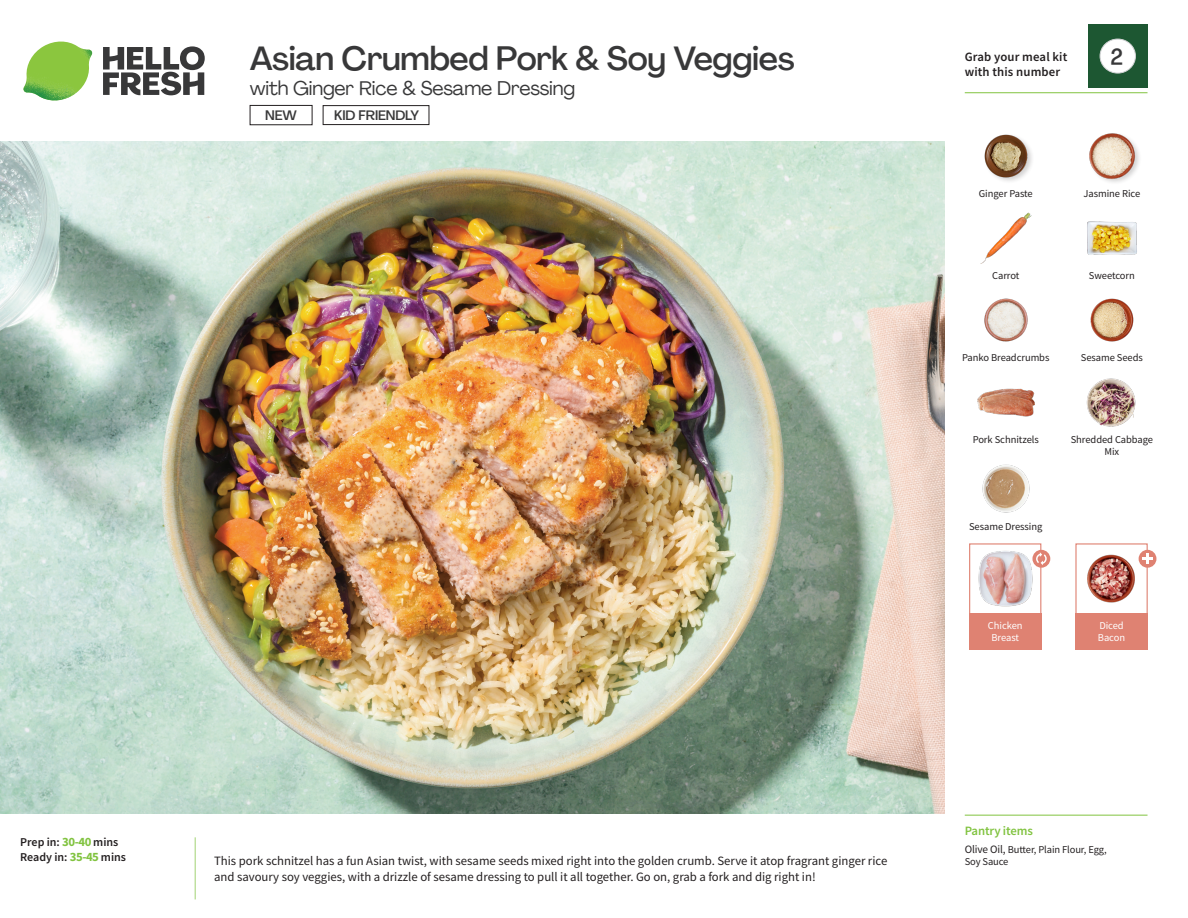
<style>
.page{position:relative;width:1188px;height:918px;background:#fff}
.page>*{position:absolute;margin:0;border:0;box-sizing:border-box;transform-origin:0 0}
._15_Titel_UK{font:500 33px "Agrandir";letter-spacing:-.015em;color:#383839}
._002_Label_Nr{font:500 22.8px "Agrandir";color:#383839;scale:.94 1}
._15_Titel_UK-2{font:19.5px "Agrandir";letter-spacing:-.01em;color:#383839}
.t1{font:500 13.5px "Agrandir";letter-spacing:-.01em;color:#383839}
.Step_6_Text_AU{font:12.75px/16.5px "Source Sans Pro";color:#231f20}
.t2{font:600 12.75px/15px "Source Sans Pro";letter-spacing:.01em;color:#231f20}
._04_Headers_Front{font:600 12.75px "Source Sans Pro";letter-spacing:-.01em;color:#81c340}
._04_Intro{font:600 12px "Source Sans Pro";color:#231f20}
._18_FRONT_ingredients{font:10.5px/12px "Source Sans Pro";letter-spacing:-.005em;color:#231f20;text-align:center}
._05_Pantry{font:10.5px/12px "Source Sans Pro";letter-spacing:-.01em;color:#231f20}
._18_FRONT_ingredients-2{font:10.5px/12px "Source Sans Pro";letter-spacing:-.005em;color:#fff}
.s1{font-weight:700;font-size:12.75px;color:#81c340}
.s2{font-size:11.25px}
</style>
<div class="page">
<svg style="left:103px;top:46px;width:102px;height:49px"></svg>
<img style="left:23px;top:42px;width:69px;height:59px">
<img style="left:0;top:142px;width:945px;height:672px">
<div style="left:1075px;top:543px;width:73px;height:73px;border:1px solid #df8272"></div>
<div style="left:1075px;top:613px;width:73px;height:37px;background:#df8272"></div>
<div style="left:969px;top:613px;width:72px;height:37px;background:#df8272"></div>
<img style="left:1087px;top:554px;width:52px;height:49px">
<div style="left:969px;top:543px;width:72px;height:73px;border:1px solid #df8272"></div>
<img style="left:978px;top:551px;width:55px;height:56px">
<div style="left:1139px;top:550px;width:17px;height:18px;background:#df8272;border-radius:50%"></div>
<svg style="left:1142px;top:553px;width:11px;height:11px"></svg>
<div style="left:1032px;top:550px;width:18px;height:18px;background:#df8272;border-radius:50%"></div>
<svg style="left:1036px;top:552px;width:11px;height:13px"></svg>
<img style="left:1090px;top:298px;width:44px;height:44px">
<img style="left:977px;top:388px;width:57px;height:29px">
<img style="left:1086px;top:378px;width:50px;height:49px">
<img style="left:982px;top:464px;width:48px;height:49px">
<img style="left:984px;top:298px;width:44px;height:44px">
<img style="left:980px;top:212px;width:52px;height:52px">
<img style="left:1087px;top:221px;width:50px;height:34px">
<img style="left:984px;top:134px;width:48px;height:47px">
<div style="left:1088px;top:132px;width:54px;height:54px;background:#231f20;opacity:.2"></div>
<img style="left:1088px;top:132px;width:49px;height:49px">
<hr style="left:965px;top:815px;width:183px;height:1px;background:#81c340">
<hr style="left:965px;top:92px;width:183px;height:1px;background:#81c340">
<div style="left:1088px;top:24px;width:60px;height:64px;background:#1d5732"></div>
<div style="left:1100px;top:39px;width:35px;height:34px;background:#fff;border-radius:50%"></div>
<div style="left:1100px;top:39px;width:36px;height:34px;border:1px solid #d1d2d4;border-radius:50%"></div>
<div style="left:323px;top:105px;width:106px;height:20px;border:1px solid #231f20"></div>
<div style="left:250px;top:105px;width:62px;height:20px;border:1px solid #231f20"></div>
<p class="_04_Intro" style="left:20px;top:834px;width:100px">Prep in: <span class="s1">30-40</span> mins</p>
<p class="_04_Intro" style="left:20px;top:849px;width:107px">Ready in: <span class="s1">35-45</span> mins</p>
<p class="_15_Titel_UK" style="left:250px;top:38px;width:546px">Asian Crumbed Pork &amp; Soy Veggies</p>
<p class="_15_Titel_UK-2" style="left:250px;top:76px;width:327px">with Ginger Rice &amp; Sesame Dressing</p>
<p class="t1" style="left:265px;top:107px;width:33px">NEW</p>
<p class="t1" style="left:334px;top:107px;width:86px">KID FRIENDLY</p>
<p class="Step_6_Text_AU" style="left:214px;top:852px;width:675px">This pork schnitzel has a fun Asian twist, with sesame seeds mixed right into the golden crumb. Serve it atop fragrant ginger rice and savoury soy veggies, with a drizzle of sesame dressing to pull it all together. Go on, grab a fork and dig right in!</p>
<p class="t2" style="left:965px;top:49px;width:104px">Grab your meal kit with this number</p>
<p class="_002_Label_Nr" style="left:1110px;top:43px;width:15px">2</p>
<p class="_18_FRONT_ingredients" style="left:979px;top:188px;width:55px">Ginger Paste</p>
<p class="_18_FRONT_ingredients" style="left:1084px;top:188px;width:58px">Jasmine Rice</p>
<p class="_18_FRONT_ingredients" style="left:992px;top:270px;width:29px">Carrot</p>
<p class="_18_FRONT_ingredients" style="left:1089px;top:270px;width:48px">Sweetcorn</p>
<p class="_18_FRONT_ingredients" style="left:962px;top:352px;width:89px">Panko Breadcrumbs</p>
<p class="_18_FRONT_ingredients" style="left:1081px;top:352px;width:64px">Sesame Seeds</p>
<p class="_18_FRONT_ingredients" style="left:973px;top:434px;width:68px">Pork Schnitzels</p>
<p class="_18_FRONT_ingredients" style="left:969px;top:520px;width:75px">Sesame Dressing</p>
<p class="_18_FRONT_ingredients" style="left:1071px;top:433px;width:84px">Shredded Cabbage<br>Mix</p>
<p class="_18_FRONT_ingredients-2" style="left:988px;top:620px;width:36px;text-align:center">Chicken<br>Breast</p>
<p class="_18_FRONT_ingredients-2" style="left:1098px;top:620px;width:29px">Diced<br>Bacon</p>
<p class="_04_Headers_Front" style="left:965px;top:822px;width:70px">Pantry items</p>
<p class="_05_Pantry" style="left:965px;top:844px;width:144px"><span class="s2">Olive Oil,</span> Butter, Plain Flour, Egg,<br>Soy Sauce</p>
</div>
